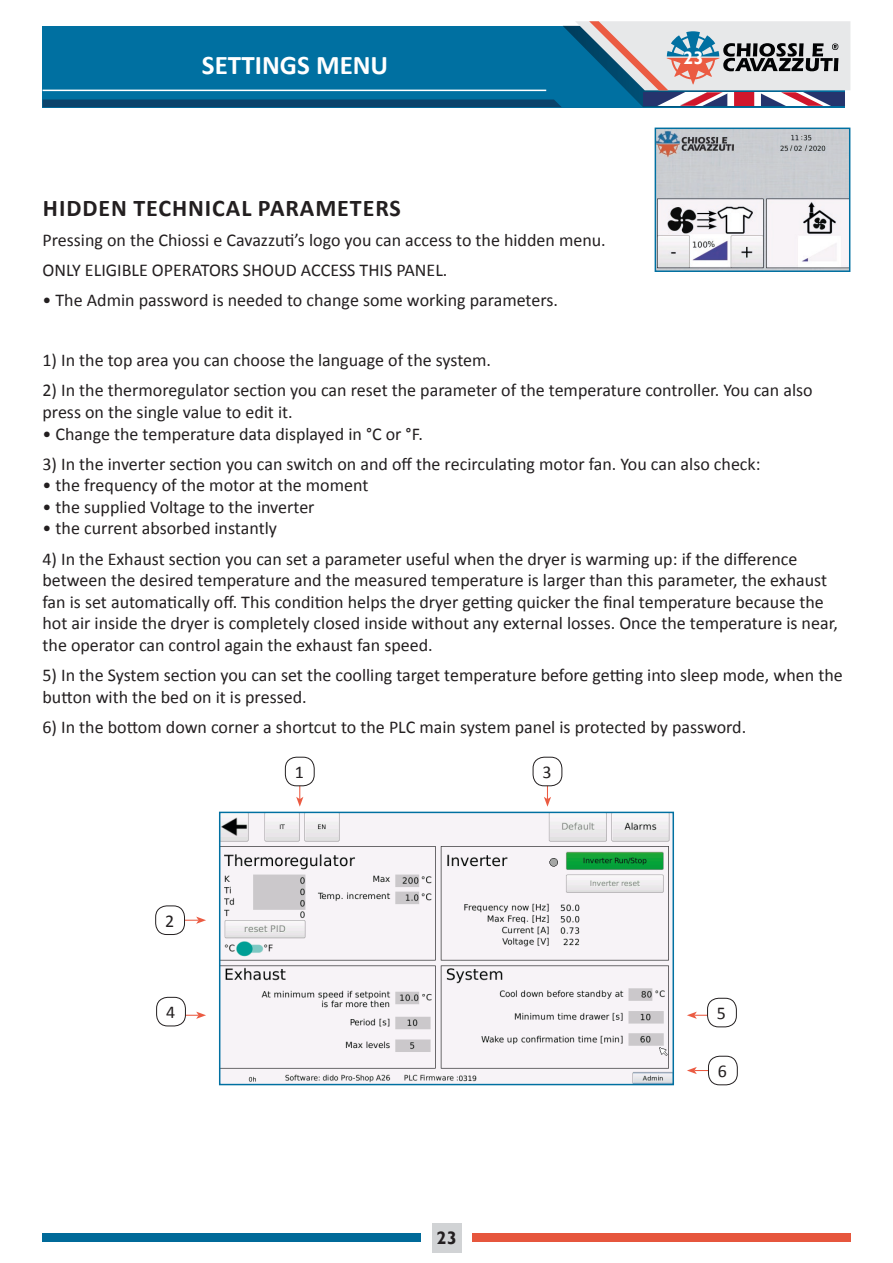
<style>
.page{position:relative;width:893px;height:1263px;background:#fff}
.page>*{position:absolute;margin:0;border:0;box-sizing:border-box;transform-origin:0 0}
.t1{font:700 27px "Calibri";color:#fff}
.t2{font:700 24px "Calibri";letter-spacing:.04em;color:#231f20}
.t3{font:18px/21.6px "Calibri";color:#231f20}
.t4{font:700 18px "Gill Sans";color:#231f20}
.t5{font:700 18px "Gill Sans";color:#fff}
</style>
<div class="page">
<div style="left:43px;top:1233px;width:378px;height:9px;background:#006a99"></div>
<div style="left:472px;top:1233px;width:378px;height:9px;background:#e6563d"></div>
<div style="left:432px;top:1223px;width:29px;height:29px;background:#d1d3d5"></div>
<svg style="left:43px;top:21px;width:807px;height:86px;background:#4287a9"></svg>
<div style="left:727px;top:92px;width:34px;height:14px;background:#fff"></div>
<div style="left:734px;top:92px;width:20px;height:14px;background:#d0172c"></div>
<hr style="left:643px;top:92px;width:202px;height:1px;background:#d0172c">
<img style="left:221px;top:814px;width:451px;height:269px">
<div style="left:219px;top:812px;width:455px;height:273px;border:1px solid #0070a1"></div>
<svg style="left:296px;top:786px;width:7px;height:21px"></svg>
<svg style="left:544px;top:786px;width:7px;height:21px"></svg>
<svg style="left:185px;top:916px;width:21px;height:8px"></svg>
<svg style="left:185px;top:1012px;width:21px;height:7px"></svg>
<svg style="left:687px;top:1012px;width:20px;height:7px"></svg>
<svg style="left:687px;top:1067px;width:21px;height:7px"></svg>
<div style="left:285px;top:757px;width:30px;height:29px;border:1px solid #231f20;border-radius:11px"></div>
<div style="left:155px;top:905px;width:30px;height:30px;border:1px solid #231f20;border-radius:11px"></div>
<div style="left:156px;top:997px;width:30px;height:29px;border:1px solid #231f20;border-radius:11px"></div>
<div style="left:533px;top:757px;width:29px;height:29px;border:1px solid #231f20;border-radius:11px"></div>
<div style="left:707px;top:998px;width:30px;height:29px;border:1px solid #231f20;border-radius:11px"></div>
<div style="left:708px;top:1056px;width:30px;height:29px;border:1px solid #231f20;border-radius:11px"></div>
<img style="left:657px;top:130px;width:191px;height:140px">
<div style="left:655px;top:128px;width:195px;height:144px;border:1px solid #0070a1"></div>
<h1 class="t1" style="left:202px;top:48px;width:188px">SETTINGS MENU</h1>
<h2 class="t2" style="left:43px;top:192px;width:359px">HIDDEN TECHNICAL PARAMETERS</h2>
<p class="t3" style="left:43px;top:225px;width:565px;line-height:30.2px">Pressing on the Chiossi e Cavazzuti’s logo you can access to the hidden menu.<br>ONLY ELIGIBLE OPERATORS SHOUD ACCESS THIS PANEL.</p>
<p class="t3" style="left:43px;top:289px;width:517px">• The Admin password is needed to change some working parameters.</p>
<p class="t5" style="left:683px;top:47px;width:21px">23</p>
<p class="t3" style="left:43px;top:350px;width:450px">1) In the top area you can choose the language of the system.</p>
<p class="t3" style="left:43px;top:380px;width:772px">2) In the thermoregulator section you can reset the parameter of the temperature controller. You can also press on the single value to edit it.</p>
<p class="t3" style="left:43px;top:423px;width:382px">• Change the temperature data displayed in °C or °F.</p>
<p class="t3" style="left:43px;top:453px;width:720px">3) In the inverter section you can switch on and off the recirculating motor fan. You can also check:</p>
<p class="t3" style="left:43px;top:475px;width:327px">• the frequency of the motor at the moment</p>
<p class="t3" style="left:43px;top:496px;width:274px">• the supplied Voltage to the inverter</p>
<p class="t3" style="left:43px;top:518px;width:236px">• the current absorbed instantly</p>
<p class="t3" style="left:43px;top:548px;width:797px">4) In the Exhaust section you can set a parameter useful when the dryer is warming up: if the difference between the desired temperature and the measured temperature is larger than this parameter, the exhaust fan is set automatically off. This condition helps the dryer getting quicker the final temperature because the hot air inside the dryer is completely closed inside without any external losses. Once the temperature is near, the operator can control again the exhaust fan speed.</p>
<p class="t3" style="left:43px;top:664px;width:802px">5) In the System section you can set the coolling target temperature before getting into sleep mode, when the button with the bed on it is pressed.</p>
<p class="t3" style="left:43px;top:716px;width:705px">6) In the bottom down corner a shortcut to the PLC main system panel is protected by password.</p>
<p class="t3" style="left:295px;top:761px;width:11px">1</p>
<p class="t3" style="left:542px;top:761px;width:11px">3</p>
<p class="t3" style="left:165px;top:910px;width:11px">2</p>
<p class="t3" style="left:166px;top:1002px;width:11px">4</p>
<p class="t4" style="left:437px;top:1227px;width:21px">23</p>
<p class="t3" style="left:717px;top:1002px;width:11px">5</p>
<p class="t3" style="left:718px;top:1060px;width:11px">6</p>
</div>
